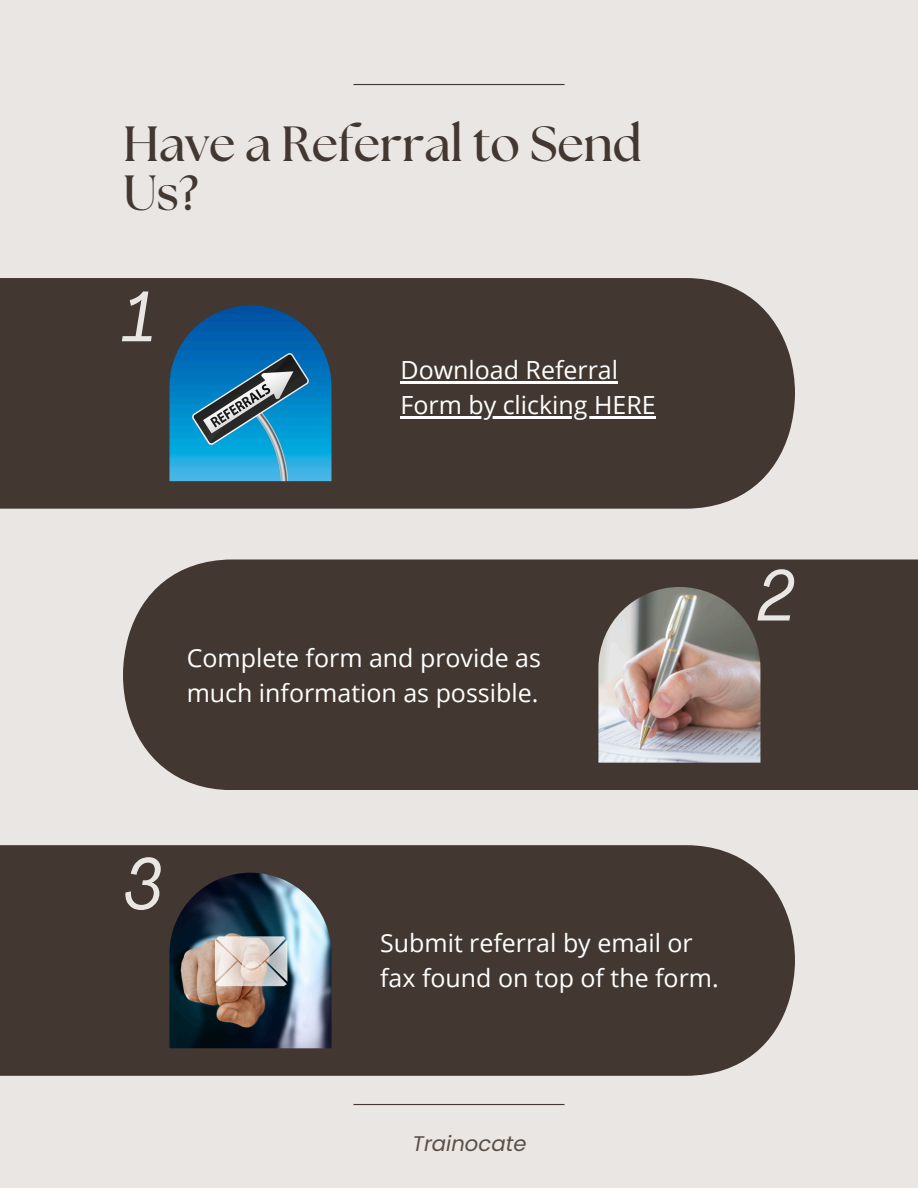
<style>
.page{position:relative;width:918px;height:1188px;background:#eae6e3}
.page>*{position:absolute;margin:0;border:0;box-sizing:border-box;transform-origin:0 0}
.t1{font:italic 70.5px "Agrandir";color:#eae6e3}
.t2{font:700 49.35px/48.8px "The Seasons";color:#433831}
.t3{font:25.05px/34.8px "Open Sans";color:#fff}
.t4{font:italic 21.15px "Poppins";color:#5b4f47}
</style>
<div class="page">
<div style="left:0;top:278px;width:795px;height:231px;background:#433831"></div>
<img style="left:169px;top:306px;width:163px;height:175px">
<div style="left:123px;top:559px;width:795px;height:231px;background:#433831"></div>
<div style="left:0;top:845px;width:795px;height:231px;background:#433831"></div>
<img style="left:598px;top:587px;width:162px;height:176px">
<img style="left:169px;top:873px;width:163px;height:175px">
<hr style="left:401px;top:381px;width:217px;height:3px;background:#fff">
<hr style="left:401px;top:416px;width:255px;height:2px;background:#fff">
<hr style="left:353px;top:84px;width:212px;height:1px;background:#433831">
<hr style="left:353px;top:1104px;width:212px;height:1px;background:#433831">
<p class="t2" style="left:123px;top:122px;width:520px">Have a Referral to Send<br>Us?</p>
<p class="t1" style="left:123px;top:288px;width:33px">1</p>
<h2 class="t3" style="left:401px;top:352px;width:219px">Download Referral</h2>
<h2 class="t3" style="left:401px;top:387px;width:257px">Form by clicking HERE</h2>
<h2 class="t3" style="left:187px;top:640px;width:356px">Complete form and provide as much information as possible.</h2>
<p class="t1" style="left:757px;top:568px;width:40px">2</p>
<p class="t1" style="left:123px;top:856px;width:41px">3</p>
<p class="t3" style="left:380px;top:925px;width:340px">Submit referral by email or fax found on top of the form.</p>
<p class="t4" style="left:413px;top:1128px;width:115px">Trainocate</p>
</div>
